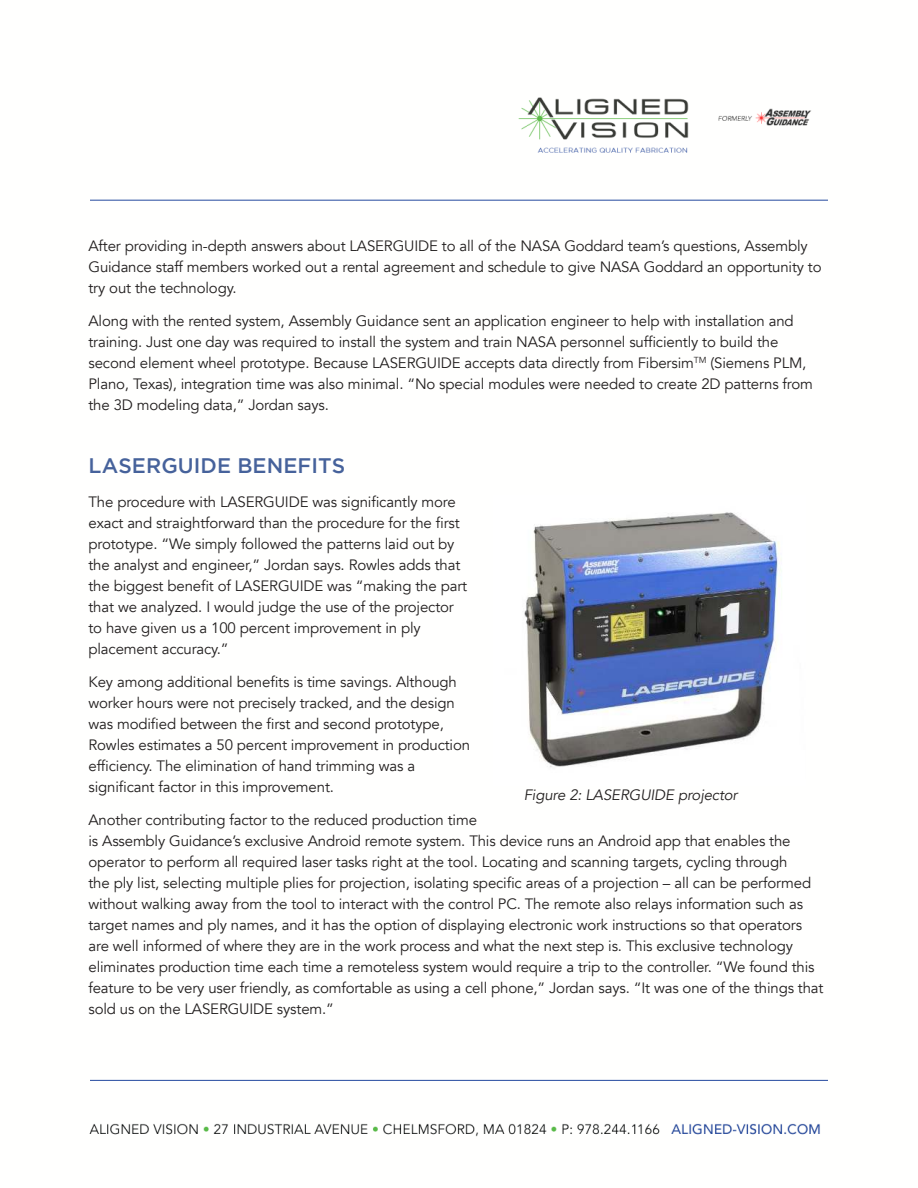
<style>
.page{position:relative;width:918px;height:1188px;background:#fff}
.page>*{position:absolute;margin:0;border:0;box-sizing:border-box;transform-origin:0 0}
.t1{font:500 21px "Gotham";letter-spacing:.005em;color:#46629b}
.t2{font:15px/21px "Avenir";letter-spacing:-.01em;color:#221f1f}
.t3{font:italic 15px "Avenir";letter-spacing:-.01em;color:#221f1f}
</style>
<div class="page">
<img style="left:89px;top:97px;width:739px;height:1040px">
<hr style="left:90px;top:1080px;width:738px;height:1px;background:#24499f">
<hr style="left:90px;top:200px;width:738px;height:1px;background:#24499f">
<img style="left:493px;top:495px;width:313px;height:290px">
<p class="t2" style="left:88px;top:236px;width:735px">After providing in-depth answers about LASERGUIDE to all of the NASA Goddard team’s questions, Assembly<br>Guidance staff members worked out a rental agreement and schedule to give NASA Goddard an opportunity to try out the technology.</p>
<p class="t2" style="left:88px;top:311px;width:726px">Along with the rented system, Assembly Guidance sent an application engineer to help with installation and training. Just one day was required to install the system and train NASA personnel sufficiently to build the second element wheel prototype. Because LASERGUIDE accepts data directly from Fibersim<sup>TM</sup> (Siemens PLM, Plano, Texas), integration time was also minimal. “No special modules were needed to create 2D patterns from the 3D modeling data,” Jordan says.</p>
<h1 class="t1" style="left:89px;top:457px;width:258px">LASERGUIDE BENEFITS</h1>
<p class="t2" style="left:88px;top:492px;width:380px">The procedure with LASERGUIDE was significantly more exact and straightforward than the procedure for the first prototype. “We simply followed the patterns laid out by the analyst and engineer,” Jordan says. Rowles adds that the biggest benefit of LASERGUIDE was “making the part that we analyzed. I would judge the use of the projector to have given us a 100 percent improvement in ply placement accuracy.”</p>
<p class="t2" style="left:88px;top:672px;width:383px">Key among additional benefits is time savings. Although worker hours were not precisely tracked, and the design was modified between the first and second prototype, Rowles estimates a 50 percent improvement in production efficiency. The elimination of hand trimming was a significant factor in this improvement.</p>
<p class="t2" style="left:88px;top:811px;width:737px">Another contributing factor to the reduced production time<br>is Assembly Guidance’s exclusive Android remote system. This device runs an Android app that enables the operator to perform all required laser tasks right at the tool. Locating and scanning targets, cycling through<br>the ply list, selecting multiple plies for projection, isolating specific areas of a projection – all can be performed without walking away from the tool to interact with the control PC. The remote also relays information such as target names and ply names, and it has the option of displaying electronic work instructions so that operators are well informed of where they are in the work process and what the next step is. This exclusive technology eliminates production time each time a remoteless system would require a trip to the controller. “We found this feature to be very user friendly, as comfortable as using a cell phone,” Jordan says. “It was one of the things that sold us on the LASERGUIDE system.”</p>
<p class="t3" style="left:524px;top:789px;width:215px">Figure 2: LASERGUIDE projector</p>
</div>
